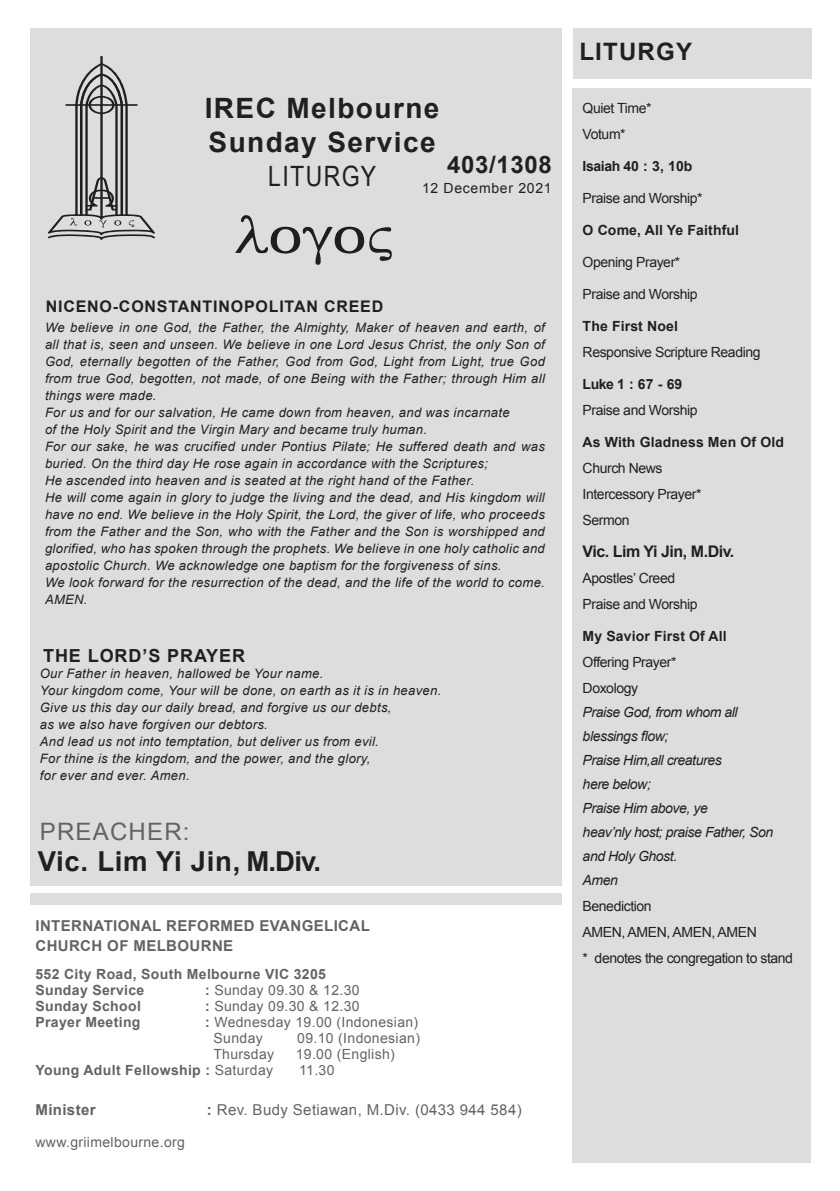
<style>
.page{position:relative;width:840px;height:1191px;background:#fff}
.page>*{position:absolute;margin:0;border:0;box-sizing:border-box;transform-origin:0 0}
.t1{font:700 28px/34px "Arial";letter-spacing:.05em;color:#231f20}
.t2{font:28px "Arial Narrow";letter-spacing:.05em;color:#231f20}
.t3{font:700 27.6px "Arial";letter-spacing:.025em;color:#231f20}
.t4{font:700 24px "Arial";letter-spacing:.05em;color:#231f20}
.t5{font:24px "Arial";letter-spacing:.05em;color:#636366}
.t6{font:700 18px "Arial";letter-spacing:.05em;color:#231f20}
.t7{font:700 16px "Arial";letter-spacing:.05em;color:#231f20}
.t8{font:700 16px "Arial";letter-spacing:-.03em;color:#231f20}
.t9{font:700 15px "Arial";letter-spacing:.025em;color:#636366}
.t10{font:15px "Arial";letter-spacing:.025em;color:#636366}
.t11{font:14px "Arial";letter-spacing:-.03em;color:#231f20}
.t12{font:14px "Arial";letter-spacing:.025em;color:#636366}
.t13{font:italic 14px "Arial";letter-spacing:-.03em;color:#231f20}
.t14{font:700 14px "Arial";letter-spacing:.025em;color:#636366}
.t15{font:700 14px "Arial";letter-spacing:.01em;color:#231f20}
.t16{font:700 14px "Arial";letter-spacing:-.03em;color:#231f20}
.t17{font:14px "Arial";letter-spacing:.05em;color:#231f20}
.t18{font:italic 13px/17px "Arial";letter-spacing:.025em;color:#231f20;text-align:justify}
.s1{font-weight:700}
.s2{font-weight:400}
</style>
<div class="page">
<div style="left:572px;top:28px;width:239px;height:50px;background:#dcdddf"></div>
<div style="left:30px;top:29px;width:531px;height:857px;background:#dcdddf"></div>
<div style="left:31px;top:893px;width:530px;height:11px;background:#dcdddf"></div>
<svg style="left:235px;top:215px;width:157px;height:50px"></svg>
<hr style="left:100px;top:56px;width:3px;height:162px;background:#201d1e">
<svg style="left:48px;top:63px;width:107px;height:177px"></svg>
<div style="left:572px;top:88px;width:238px;height:1074px;background:#dcdddf"></div>
<p class="t1" style="left:205px;top:92px;width:236px">IREC Melbourne<br>Sunday Service</p>
<p class="t2" style="left:268px;top:155px;width:109px">LITURGY</p>
<p class="t4" style="left:447px;top:149px;width:106px">403/1308</p>
<p class="t17" style="left:422px;top:179px;width:131px">12 December 2021</p>
<p class="t7" style="left:46px;top:295px;width:339px">NICENO-CONSTANTINOPOLITAN CREED</p>
<p class="t18" style="left:45px;top:319px;width:501px">We believe in one God, the Father, the Almighty, Maker of heaven and earth, of all that is, seen and unseen. We believe in one Lord Jesus Christ, the only Son of God, eternally begotten of the Father, God from God, Light from Light, true God from true God, begotten, not made, of one Being with the Father; through Him all things were made.</p>
<p class="t18" style="left:45px;top:404px;width:466px">For us and for our salvation, He came down from heaven, and was incarnate</p>
<p class="t18" style="left:45px;top:421px;width:383px">of the Holy Spirit and the Virgin Mary and became truly human.</p>
<p class="t18" style="left:45px;top:438px;width:501px">For our sake, he was crucified under Pontius Pilate; He suffered death and was buried. On the third day He rose again in accordance with the Scriptures;</p>
<p class="t18" style="left:45px;top:472px;width:430px">He ascended into heaven and is seated at the right hand of the Father.</p>
<p class="t18" style="left:45px;top:489px;width:501px">He will come again in glory to judge the living and the dead, and His kingdom will have no end. We believe in the Holy Spirit, the Lord, the giver of life, who proceeds from the Father and the Son, who with the Father and the Son is worshipped and glorified, who has spoken through the prophets. We believe in one holy catholic and apostolic Church. We acknowledge one baptism for the forgiveness of sins.</p>
<p class="t18" style="left:45px;top:574px;width:501px">We look forward for the resurrection of the dead, and the life of the world to come.<br>AMEN.</p>
<p class="t6" style="left:43px;top:643px;width:203px">THE LORD’S PRAYER</p>
<p class="t18" style="left:40px;top:665px;width:285px">Our Father in heaven, hallowed be Your name.</p>
<p class="t18" style="left:40px;top:682px;width:402px">Your kingdom come, Your will be done, on earth as it is in heaven.</p>
<p class="t18" style="left:40px;top:699px;width:353px">Give us this day our daily bread, and forgive us our debts,</p>
<p class="t18" style="left:40px;top:716px;width:229px">as we also have forgiven our debtors.</p>
<p class="t18" style="left:40px;top:733px;width:340px">And lead us not into temptation, but deliver us from evil.</p>
<p class="t18" style="left:40px;top:750px;width:332px">For thine is the kingdom, and the power, and the glory,</p>
<p class="t18" style="left:40px;top:767px;width:151px">for ever and ever. Amen.</p>
<p class="t5" style="left:40px;top:815px;width:151px">PREACHER:</p>
<p class="t3" style="left:38px;top:843px;width:285px">Vic. Lim Yi Jin, M.Div.</p>
<p class="t9" style="left:35px;top:916px;width:336px">INTERNATIONAL REFORMED EVANGELICAL</p>
<p class="t9" style="left:35px;top:936px;width:199px">CHURCH OF MELBOURNE</p>
<p class="t14" style="left:35px;top:965px;width:292px">552 City Road, South Melbourne VIC 3205</p>
<p class="t14" style="left:35px;top:981px;width:110px">Sunday Service</p>
<p class="t12" style="left:205px;top:981px;width:156px"><span class="s1">:</span> Sunday 09.30 &amp; 12.30</p>
<p class="t14" style="left:35px;top:997px;width:107px">Sunday School</p>
<p class="t12" style="left:205px;top:997px;width:156px"><span class="s1">:</span> Sunday 09.30 &amp; 12.30</p>
<p class="t14" style="left:35px;top:1013px;width:106px">Prayer Meeting</p>
<p class="t12" style="left:205px;top:1013px;width:214px"><span class="s1">:</span> Wednesday 19.00 (Indonesian)</p>
<p class="t12" style="left:213px;top:1029px;width:51px">Sunday</p>
<p class="t12" style="left:297px;top:1029px;width:124px">09.10 (Indonesian)</p>
<p class="t12" style="left:213px;top:1045px;width:62px">Thursday</p>
<p class="t12" style="left:295px;top:1045px;width:101px">19.00 (English)</p>
<p class="t14" style="left:35px;top:1061px;width:239px">Young Adult Fellowship : <span class="s2">Saturday</span></p>
<p class="t12" style="left:299px;top:1061px;width:37px">11.30</p>
<p class="t9" style="left:35px;top:1100px;width:62px">Minister</p>
<p class="t10" style="left:207px;top:1100px;width:316px"><span class="s1">:</span> Rev. Budy Setiawan, M.Div. (0433 944 584)</p>
<p class="t12" style="left:35px;top:1133px;width:151px">www.griimelbourne.org</p>
<p class="t4" style="left:579px;top:35px;width:114px">LITURGY</p>
<p class="t11" style="left:582px;top:99px;width:70px">Quiet Time*</p>
<p class="t11" style="left:582px;top:125px;width:45px">Votum*</p>
<p class="t16" style="left:582px;top:156px;width:111px">Isaiah 40 : 3, 10b</p>
<p class="t11" style="left:582px;top:189px;width:121px">Praise and Worship*</p>
<p class="t15" style="left:582px;top:220px;width:158px">O Come, All Ye Faithful</p>
<p class="t11" style="left:582px;top:253px;width:99px">Opening Prayer*</p>
<p class="t11" style="left:582px;top:285px;width:116px">Praise and Worship</p>
<p class="t15" style="left:582px;top:316px;width:97px">The First Noel</p>
<p class="t11" style="left:582px;top:343px;width:179px">Responsive Scripture Reading</p>
<p class="t15" style="left:582px;top:374px;width:101px">Luke 1 : 67 - 69</p>
<p class="t11" style="left:582px;top:401px;width:116px">Praise and Worship</p>
<p class="t15" style="left:582px;top:432px;width:203px">As With Gladness Men Of Old</p>
<p class="t11" style="left:582px;top:459px;width:81px">Church News</p>
<p class="t11" style="left:582px;top:485px;width:120px">Intercessory Prayer*</p>
<p class="t11" style="left:582px;top:511px;width:48px">Sermon</p>
<p class="t8" style="left:582px;top:540px;width:153px">Vic. Lim Yi Jin, M.Div.</p>
<p class="t11" style="left:582px;top:569px;width:94px">Apostles’ Creed</p>
<p class="t11" style="left:582px;top:595px;width:116px">Praise and Worship</p>
<p class="t15" style="left:582px;top:626px;width:146px">My Savior First Of All</p>
<p class="t11" style="left:582px;top:653px;width:95px">Offering Prayer*</p>
<p class="t11" style="left:582px;top:679px;width:57px">Doxology</p>
<p class="t13" style="left:582px;top:703px;width:156px">Praise God, from whom all</p>
<p class="t13" style="left:582px;top:727px;width:87px">blessings flow;</p>
<p class="t13" style="left:582px;top:751px;width:140px">Praise Him,all creatures</p>
<p class="t13" style="left:582px;top:775px;width:70px">here below;</p>
<p class="t13" style="left:582px;top:799px;width:127px">Praise Him above, ye</p>
<p class="t13" style="left:582px;top:823px;width:192px">heav’nly host; praise Father, Son</p>
<p class="t13" style="left:582px;top:847px;width:96px">and Holy Ghost.</p>
<p class="t13" style="left:582px;top:871px;width:37px">Amen</p>
<p class="t11" style="left:582px;top:897px;width:70px">Benediction</p>
<p class="t11" style="left:582px;top:923px;width:176px">AMEN, AMEN, AMEN, AMEN</p>
<p class="t11" style="left:582px;top:949px;width:212px">* denotes the congregation to stand</p>
</div>
